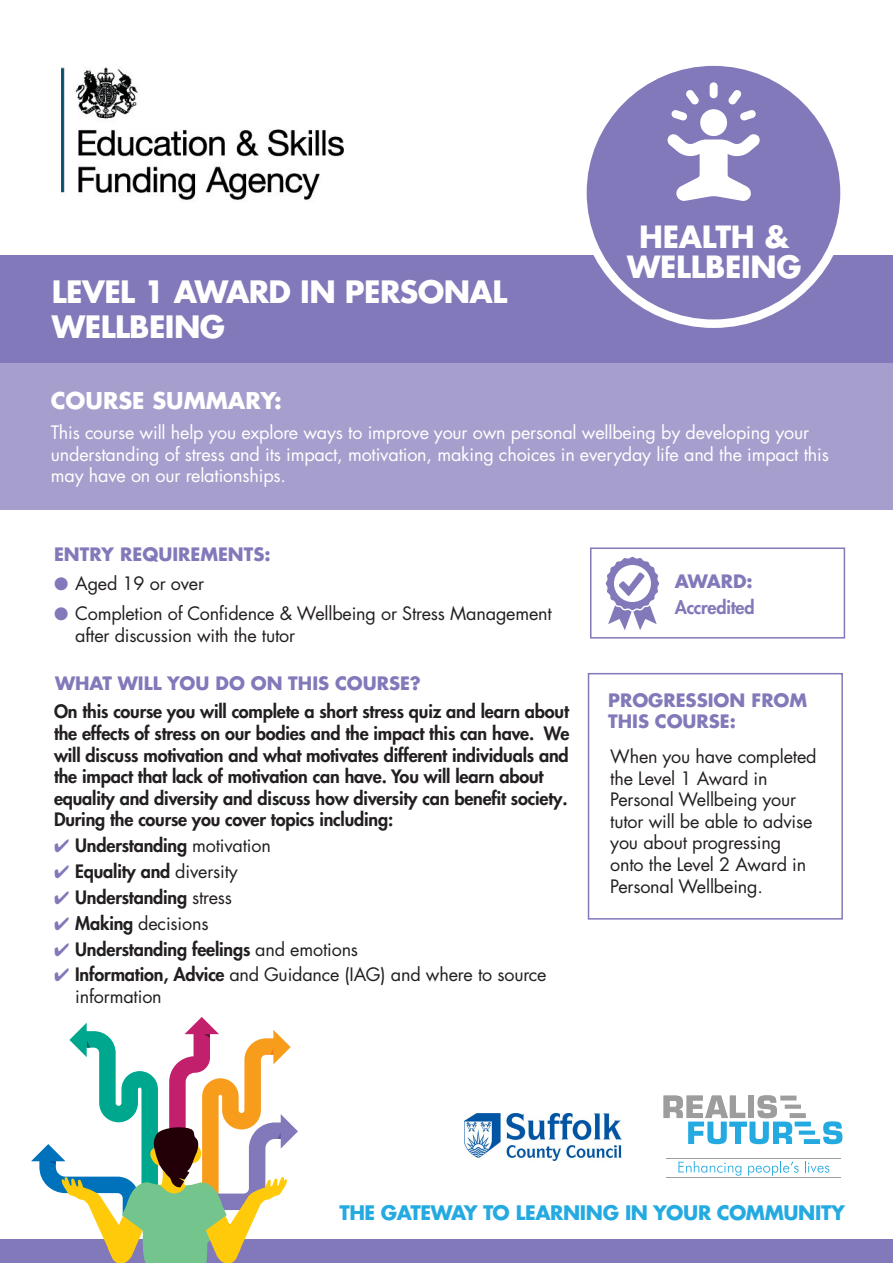
<style>
.page{position:relative;width:893px;height:1263px;background:#fff}
.page>*{position:absolute;margin:0;border:0;box-sizing:border-box;transform-origin:0 0}
.t1{font:700 30px/34.5px "Futura LT Pro";letter-spacing:-.02em;color:#fff}
.t2{font:700 29.85px/29.7px "Futura LT Pro";letter-spacing:-.01em;color:#fff;text-align:center}
.t3{font:700 22.5px "Futura LT Pro";color:#fff}
.t4{font:700 19.5px "Futura LT Pro";letter-spacing:-.02em;color:#24aae1}
.t5{font:800 18px/21.6px "Futura LT Pro";letter-spacing:-.01em;color:#231f20}
.t6{font:18px/21.6px "Futura LT Pro";letter-spacing:-.01em;color:#231f20}
.t7{font:18px/21.6px "Futura LT Pro";letter-spacing:-.01em;color:#fff}
.t8{font:700 18px/21.6px "Futura LT Pro";color:#8179b9}
.t9{font:800 18px "Futura LT Pro";letter-spacing:-.01em;color:#8179b9}
.s1{color:#8179b9}
.s2{font-weight:400}
.s3{font-weight:800}
</style>
<div class="page">
<img style="left:61px;top:67px;width:283px;height:133px">
<div style="left:1px;top:362px;width:892px;height:147px;background:#a69fcd"></div>
<div style="left:1px;top:255px;width:892px;height:107px;background:#8179b9"></div>
<div style="left:780px;top:1095px;width:16px;height:5px;background:#9c9d9c"></div>
<div style="left:785px;top:1104px;width:16px;height:5px;background:#9c9d9c"></div>
<div style="left:790px;top:1113px;width:16px;height:5px;background:#9c9d9c"></div>
<hr style="left:666px;top:1158px;width:175px;height:1px;background:#9c9d9c">
<hr style="left:666px;top:1177px;width:175px;height:1px;background:#9c9d9c">
<div style="left:795px;top:1121px;width:16px;height:5px;background:#24aae1"></div>
<div style="left:799px;top:1130px;width:16px;height:5px;background:#24aae1"></div>
<div style="left:804px;top:1139px;width:16px;height:5px;background:#24aae1"></div>
<svg style="left:823px;top:1121px;width:19px;height:23px"></svg>
<svg style="left:664px;top:1095px;width:128px;height:49px"></svg>
<svg style="left:678px;top:1161px;width:63px;height:15px"></svg>
<svg style="left:748px;top:1161px;width:50px;height:15px"></svg>
<svg style="left:805px;top:1161px;width:24px;height:12px"></svg>
<img style="left:464px;top:1113px;width:157px;height:48px">
<div style="left:1px;top:1240px;width:892px;height:23px;background:#8179b9"></div>
<svg style="left:31px;top:1017px;width:267px;height:246px"></svg>
<div style="left:588px;top:673px;width:255px;height:246px;border:2px solid #8179b9"></div>
<div style="left:582px;top:62px;width:262px;height:262px;background:#8179b9;border-radius:50%"></div>
<div style="left:578px;top:57px;width:271px;height:271px;border:8px solid #fff;border-radius:50%"></div>
<div style="left:710px;top:82px;width:8px;height:16px;background:#fff;border-radius:4px"></div>
<svg style="left:728px;top:90px;width:14px;height:14px"></svg>
<svg style="left:740px;top:110px;width:16px;height:10px"></svg>
<svg style="left:686px;top:90px;width:13px;height:14px"></svg>
<svg style="left:671px;top:110px;width:16px;height:10px"></svg>
<svg style="left:667px;top:133px;width:93px;height:68px"></svg>
<div style="left:700px;top:109px;width:27px;height:27px;background:#fff;border-radius:50%"></div>
<div style="left:590px;top:547px;width:255px;height:91px;border:2px solid #8179b9"></div>
<svg style="left:606px;top:557px;width:53px;height:73px"></svg>
<p class="t1" style="left:52px;top:274px;width:457px">LEVEL 1 AWARD IN PERSONAL<br>WELLBEING</p>
<p class="t2" style="left:627px;top:221px;width:176px">HEALTH &amp;<br>WELLBEING</p>
<p class="t3" style="left:51px;top:383px;width:232px">COURSE SUMMARY:</p>
<p class="t7" style="left:51px;top:421px;width:779px">This course will help you explore ways to improve your own personal wellbeing by developing your understanding of stress and its impact, motivation, making choices in everyday life and the impact this may have on our relationships.</p>
<p class="t8" style="left:54px;top:543px;width:218px">ENTRY REQUIREMENTS:</p>
<p class="t6" style="left:54px;top:572px;width:152px"><span class="s1">●</span> Aged 19 or over</p>
<p class="t6" style="left:75px;top:602px;width:478px;text-indent:-21px"><span class="s1">●</span> Completion of Confidence &amp; Wellbeing or Stress Management after discussion with the tutor</p>
<p class="t8" style="left:55px;top:672px;width:367px">WHAT WILL YOU DO ON THIS COURSE?</p>
<p class="t5" style="left:54px;top:700px;width:517px">On this course you will complete a short stress quiz and learn about the effects of stress on our bodies and the impact this can have. We will discuss motivation and what motivates different individuals and the impact that lack of motivation can have. You will learn about equality and diversity and discuss how diversity can benefit society.<br>During the course you cover topics including:</p>
<p class="t5" style="left:54px;top:834px;width:218px"><span class="s1">✔</span> Understanding <span class="s2">motivation</span></p>
<p class="t5" style="left:54px;top:860px;width:185px"><span class="s1">✔</span> Equality and <span class="s2">diversity</span></p>
<p class="t5" style="left:54px;top:886px;width:180px"><span class="s1">✔</span> Understanding <span class="s2">stress</span></p>
<p class="t6" style="left:54px;top:912px;width:156px"><span class="s1">✔</span> <span class="s3">Making</span> decisions</p>
<p class="t5" style="left:54px;top:937px;width:306px"><span class="s1">✔</span> Understanding feelings <span class="s2">and emotions</span></p>
<p class="t6" style="left:75px;top:964px;width:473px;text-indent:-21px"><span class="s1">✔</span> <span class="s3">Information, Advice</span> and Guidance (IAG) and where to source information</p>
<p class="t8" style="left:675px;top:570px;width:80px">AWARD:</p>
<p class="t9" style="left:675px;top:594px;width:81px">Accredited</p>
<p class="t8" style="left:608px;top:688px;width:201px">PROGRESSION FROM<br>THIS COURSE:</p>
<p class="t6" style="left:610px;top:745px;width:208px">When you have completed the Level 1 Award in<br>Personal Wellbeing your tutor will be able to advise you about progressing onto the Level 2 Award in<br>Personal Wellbeing.</p>
<p class="t4" style="left:339px;top:1197px;width:507px">THE GATEWAY TO LEARNING IN YOUR COMMUNITY</p>
</div>
